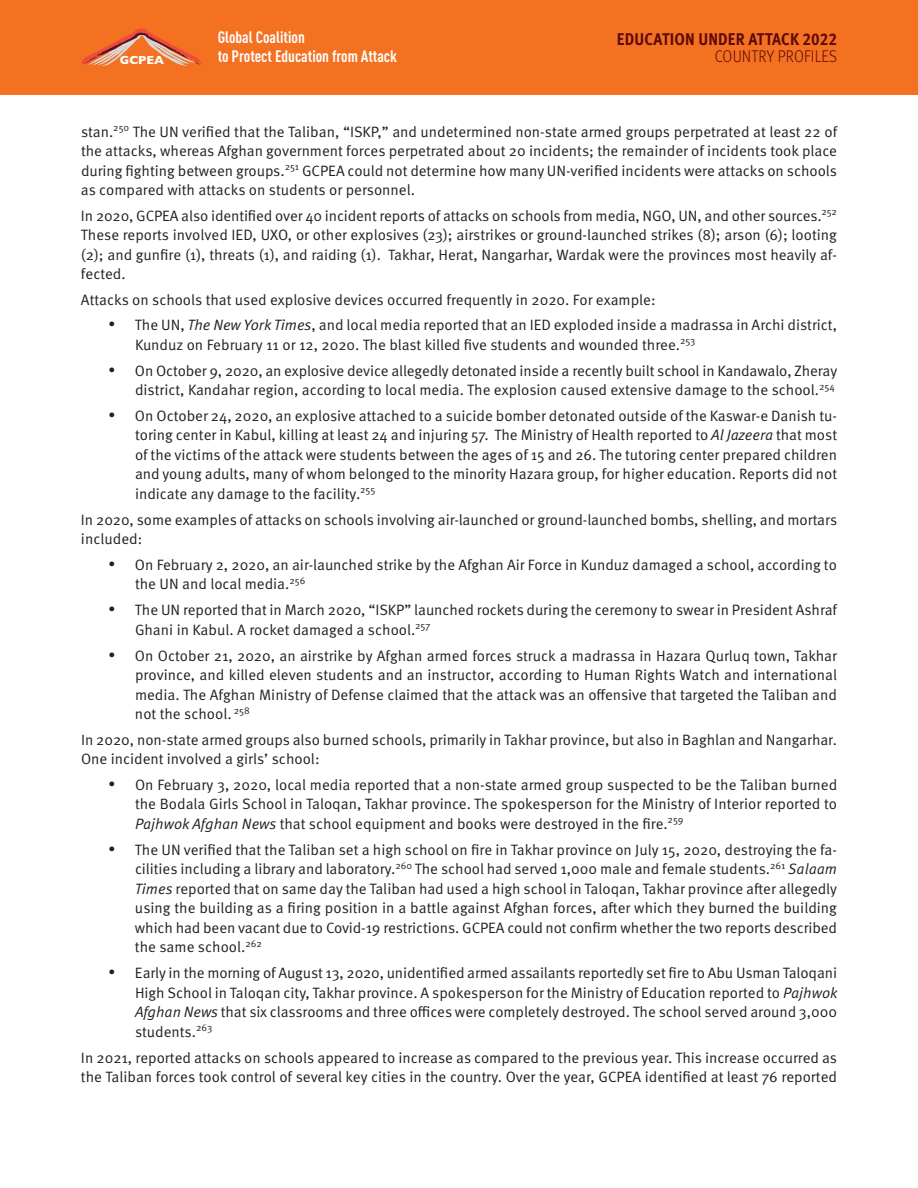
<style>
.page{position:relative;width:918px;height:1188px;background:#fff}
.page>*{position:absolute;margin:0;border:0;box-sizing:border-box;transform-origin:0 0}
.t1{font:700 16.95px "Meta Pro";letter-spacing:.01em;color:#5c090a;scale:.9 1}
.t2{font:300 16.95px "Meta Pro";letter-spacing:.01em;color:#5c090a;scale:.9 1}
.t3{font:700 16.35px/19.4px "DIN Cond";color:#fff}
.t4{font:15px/19.5px "Meta Pro Norm";color:#231f20;text-align:justify}
.t5{font:700 11.85px "Gill Sans";color:#fff}
.s1{font-family:"Meta Pro Norm Ita"}
</style>
<div class="page">
<div style="left:0;top:0;width:918px;height:95px;background:#f37121"></div>
<svg style="left:81px;top:28px;width:121px;height:38px"></svg>
<p class="t3" style="left:218px;top:29px;width:181px">Global Coalition<br>to Protect Education from Attack</p>
<p class="t1" style="left:617px;top:29px;width:246px">EDUCATION UNDER ATTACK 2022</p>
<p class="t5" style="left:120px;top:56px;width:46px">GCPEA</p>
<p class="t2" style="left:715px;top:47px;width:137px">COUNTRY PROFILES</p>
<p class="t4" style="left:81px;top:123px;width:758px">stan.<sup>250</sup> The UN verified that the Taliban, “ISKP,” and undetermined non-state armed groups perpetrated at least 22 of the attacks, whereas Afghan government forces perpetrated about 20 incidents; the remainder of incidents took place during fighting between groups.<sup>251</sup> GCPEA could not determine how many UN-verified incidents were attacks on schools as compared with attacks on students or personnel.</p>
<p class="t4" style="left:81px;top:207px;width:758px">In 2020, GCPEA also identified over 40 incident reports of attacks on schools from media, NGO, UN, and other sources.<sup>252<br></sup>These reports involved IED, UXO, or other explosives (23); airstrikes or ground-launched strikes (8); arson (6); looting (2); and gunfire (1), threats (1), and raiding (1). Takhar, Herat, Nangarhar, Wardak were the provinces most heavily af&shy;fected.</p>
<p class="t4" style="left:81px;top:291px;width:576px">Attacks on schools that used explosive devices occurred frequently in 2020. For example:</p>
<p class="t4" style="left:135px;top:316px;width:704px;text-indent:-27px">• The UN, <span class="s1">The New York Times</span>, and local media reported that an IED exploded inside a madrassa in Archi district,<br>Kunduz on February 11 or 12, 2020. The blast killed five students and wounded three.<sup>253</sup></p>
<p class="t4" style="left:108px;top:362px;width:731px;text-align:right">• On October 9, 2020, an explosive device allegedly detonated inside a recently built school in Kandawalo, Zheray district, Kandahar region, according to local media. The explosion caused extensive damage to the school.<sup>254</sup></p>
<p class="t4" style="left:135px;top:407px;width:704px;text-indent:-27px">• On October 24, 2020, an explosive attached to a suicide bomber detonated outside of the Kaswar-e Danish tu&shy;toring center in Kabul, killing at least 24 and injuring 57. The Ministry of Health reported to <span class="s1">Al Jazeera</span> that most of the victims of the attack were students between the ages of 15 and 26. The tutoring center prepared children and young adults, many of whom belonged to the minority Hazara group, for higher education. Reports did not indicate any damage to the facility.<sup>255</sup></p>
<p class="t4" style="left:81px;top:511px;width:758px">In 2020, some examples of attacks on schools involving air-launched or ground-launched bombs, shelling, and mortars included:</p>
<p class="t4" style="left:135px;top:556px;width:704px;text-indent:-27px">• On February 2, 2020, an air-launched strike by the Afghan Air Force in Kunduz damaged a school, according to the UN and local media.<sup>256</sup></p>
<p class="t4" style="left:135px;top:601px;width:704px;text-indent:-27px">• The UN reported that in March 2020, “ISKP” launched rockets during the ceremony to swear in President Ashraf<br>Ghani in Kabul. A rocket damaged a school.<sup>257</sup></p>
<p class="t4" style="left:135px;top:647px;width:704px;text-indent:-27px">• On October 21, 2020, an airstrike by Afghan armed forces struck a madrassa in Hazara Qurluq town, Takhar province, and killed eleven students and an instructor, according to Human Rights Watch and international media. The Afghan Ministry of Defense claimed that the attack was an offensive that targeted the Taliban and not the school. <sup>258</sup></p>
<p class="t4" style="left:81px;top:731px;width:758px">In 2020, non-state armed groups also burned schools, primarily in Takhar province, but also in Baghlan and Nangarhar.<br>One incident involved a girls’ school:</p>
<p class="t4" style="left:135px;top:776px;width:704px;text-indent:-27px">• On February 3, 2020, local media reported that a non-state armed group suspected to be the Taliban burned the Bodala Girls School in Taloqan, Takhar province. The spokesperson for the Ministry of Interior reported to <span class="s1">Pajhwok Afghan News</span> that school equipment and books were destroyed in the fire.<sup>259</sup></p>
<p class="t4" style="left:135px;top:841px;width:704px;text-indent:-27px">• The UN verified that the Taliban set a high school on fire in Takhar province on July 15, 2020, destroying the fa&shy;cilities including a library and laboratory.<sup>260</sup> The school had served 1,000 male and female students.<sup>261</sup> <span class="s1">Salaam Times</span> reported that on same day the Taliban had used a high school in Taloqan, Takhar province after allegedly using the building as a firing position in a battle against Afghan forces, after which they burned the building which had been vacant due to Covid-19 restrictions. GCPEA could not confirm whether the two reports described the same school.<sup>262</sup></p>
<p class="t4" style="left:135px;top:964px;width:704px;text-indent:-27px">• Early in the morning of August 13, 2020, unidentified armed assailants reportedly set fire to Abu Usman Taloqani High School in Taloqan city, Takhar province. A spokesperson for the Ministry of Education reported to <span class="s1">Pajhwok Afghan News</span> that six classrooms and three offices were completely destroyed. The school served around 3,000 students.<sup>263</sup></p>
<p class="t4" style="left:81px;top:1049px;width:758px">In 2021, reported attacks on schools appeared to increase as compared to the previous year. This increase occurred as the Taliban forces took control of several key cities in the country. Over the year, GCPEA identified at least 76 reported</p>
</div>
